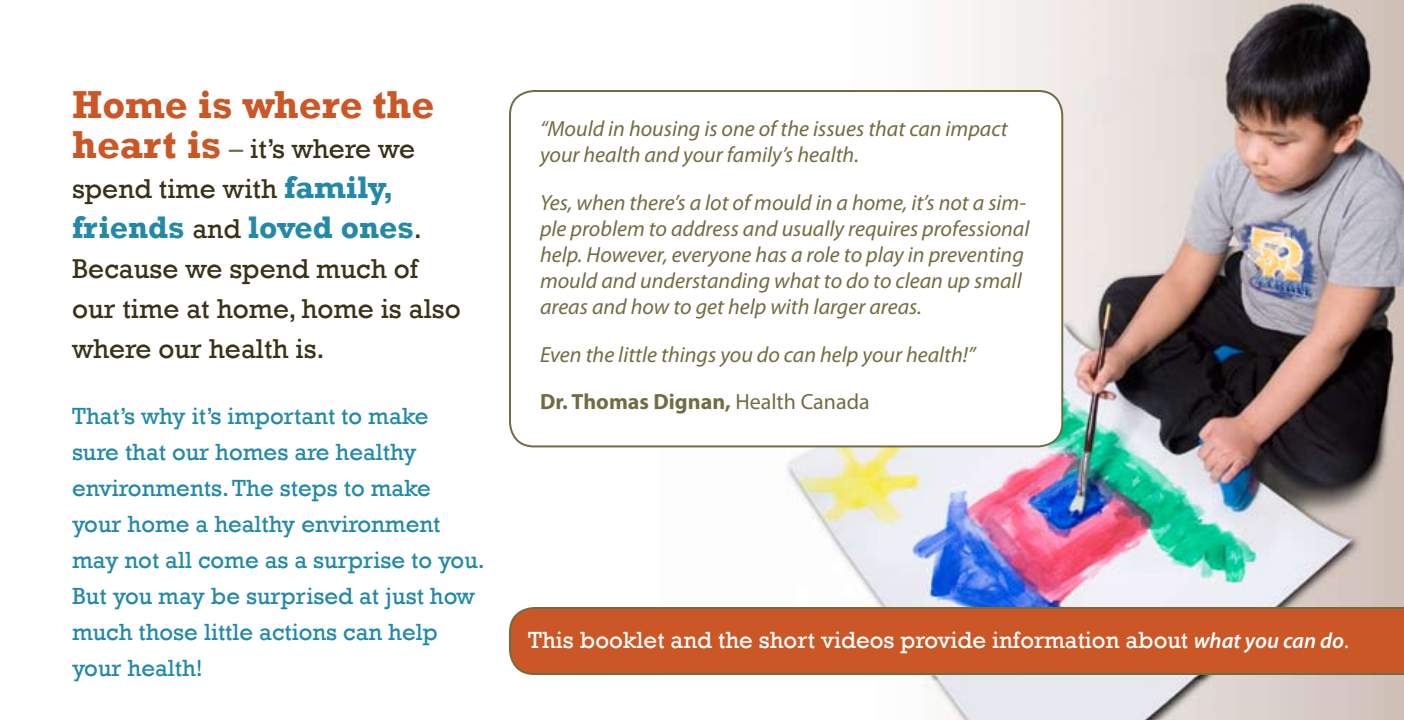
<style>
.page{position:relative;width:1404px;height:720px;background:#fff}
.page>*{position:absolute;margin:0;border:0;box-sizing:border-box;transform-origin:0 0}
.t1{font:700 40px "Rockwell";color:#cb5727}
.t2{font:700 32px "Rockwell";color:#2289a7}
.t3{font:28px/40px "Rockwell";color:#383216}
.t4{font:24px/36px "Rockwell";color:#2289a7}
.t5{font:24px "Rockwell";color:#fff}
.t6{font:italic 22px/26px "Myriad Pro";color:#736c42}
.s1{font-weight:700;font-size:40px;color:#cb5727}
.s2{color:#736c42}
.s3{font-weight:700;font-size:32px;color:#2289a7}
.s4{font-weight:400;font-size:28px;color:#383216}
.s5{font-weight:700;font-style:normal}
.s6{font-style:normal}
.s7{font-family:"Myriad Pro";font-weight:600;font-style:italic;font-size:22px}
.s8{font-family:"Myriad Pro";font-size:22px}
</style>
<div class="page">
<img style="left:659px;top:0;width:745px;height:720px">
<div style="left:509px;top:607px;width:895px;height:68px;background:#cb5727"></div>
<div style="left:510px;top:91px;width:552px;height:355px;background:#fff;border-radius:24px"></div>
<div style="left:509px;top:90px;width:554px;height:357px;border:2px solid #736c42;border-radius:24px"></div>
<h1 class="t1" style="left:72px;top:80px;width:364px">Home is where the</h1>
<p class="t3" style="left:72px;top:129px;width:345px"><span class="s1">heart is</span> <span class="s2">–</span> it’s where we spend time with <span class="s3">family,</span></p>
<h2 class="t2" style="left:72px;top:207px;width:352px">friends <span class="s4">and</span> loved ones<span class="s4">.</span></h2>
<p class="t3" style="left:72px;top:249px;width:390px">Because we spend much of our time at home, home is also where our health is.</p>
<p class="t4" style="left:72px;top:398px;width:414px">That’s why it’s important to make<br>sure that our homes are healthy environments. The steps to make your home a healthy environment may not all come as a surprise to you.<br>But you may be surprised at just how much those little actions can help your health!</p>
<p class="t6" style="left:540px;top:116px;width:469px">“Mould in housing is one of the issues that can impact your health and your family’s health.</p>
<p class="t6" style="left:540px;top:189px;width:491px">Yes, when there’s a lot of mould in a home, it’s not a sim&shy;ple problem to address and usually requires professional help. However, everyone has a role to play in preventing mould and understanding what to do to clean up small areas and how to get help with larger areas.</p>
<p class="t6" style="left:540px;top:330px;width:437px;line-height:47.6px">Even the little things you do can help your health!”<br><span class="s5">Dr. Thomas Dignan,</span> <span class="s6">Health Canada</span></p>
<p class="t5" style="left:528px;top:626px;width:822px">This booklet and the short videos provide information about <span class="s7">what you can do</span><span class="s8">.</span></p>
</div>
